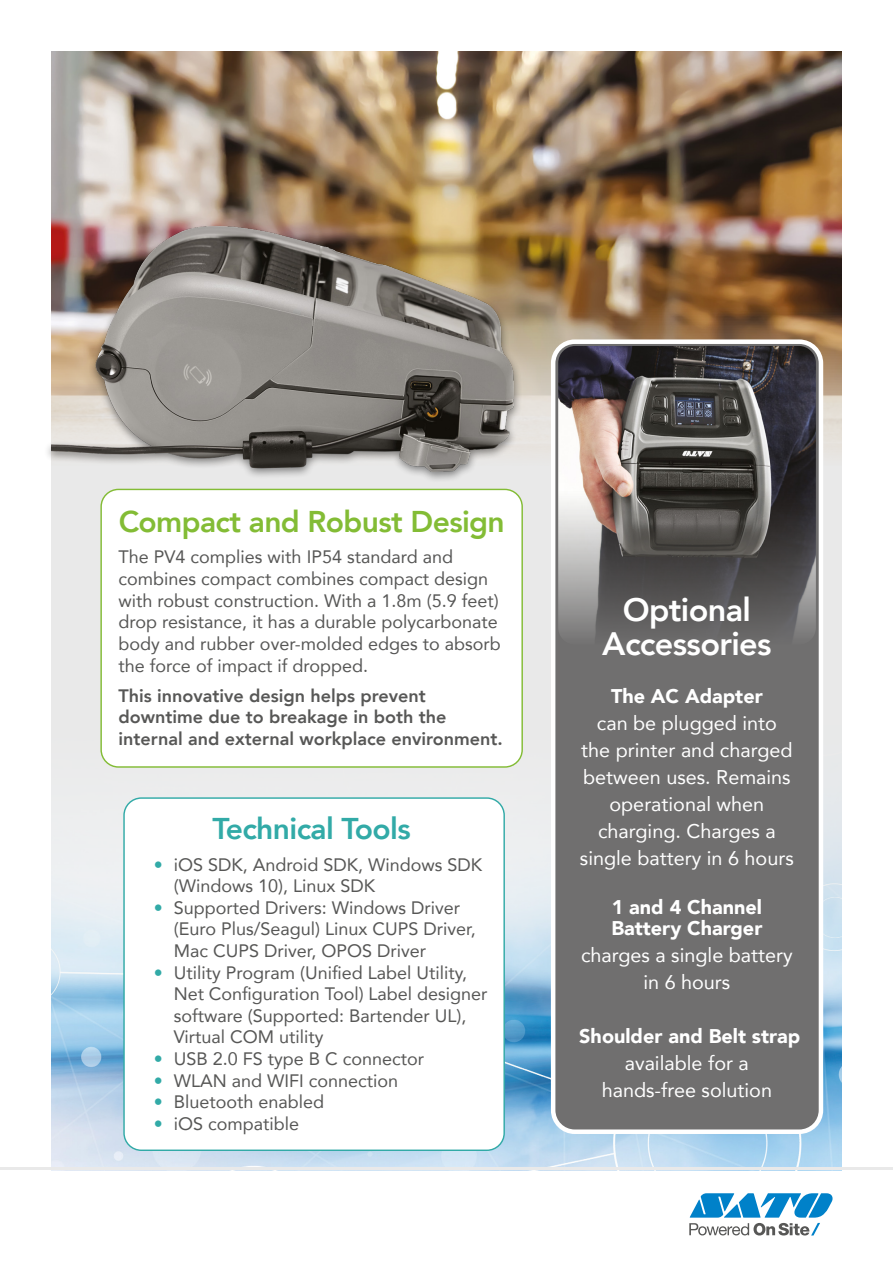
<style>
.page{position:relative;width:893px;height:1263px;background:#fff}
.page>*{position:absolute;margin:0;border:0;box-sizing:border-box;transform-origin:0 0}
.t1{font:800 32.4px/34.2px "Avenir";letter-spacing:-.02em;color:#fff;text-align:center}
.t2{font:800 30px "Avenir";letter-spacing:-.02em;color:#83bc35}
.t3{font:800 30px "Avenir";letter-spacing:-.02em;color:#32aaa7}
.t4{font:19.8px/27px "Avenir";color:#fff;text-align:center}
.t5{font:900 19.8px/21.6px "Avenir";color:#fff}
.t6{font:18px/21.6px "Avenir";color:#575756}
.t7{font:800 18px/21.6px "Avenir";color:#575756}
.s1{color:#32aaa7}
</style>
<div class="page">
<div style="left:51px;top:51px;width:791px;height:1119px;background:#e9e9e9"></div>
<img style="left:51px;top:757px;width:791px;height:410px">
<img style="left:51px;top:51px;width:791px;height:401px">
<hr style="left:0;top:1168px;width:893px;height:2px;background:#e9e9e9">
<svg style="left:689px;top:1223px;width:131px;height:12px"></svg>
<svg style="left:690px;top:1193px;width:143px;height:24px"></svg>
<div style="left:101px;top:489px;width:421px;height:278px;background:#fff;border-radius:17px"></div>
<div style="left:100px;top:489px;width:423px;height:279px;border:1px solid #83bc35;border-radius:17px"></div>
<div style="left:124px;top:798px;width:380px;height:352px;background:#fff;border-radius:17px"></div>
<div style="left:123px;top:797px;width:382px;height:354px;border:1px solid #32aaa7;border-radius:17px"></div>
<div style="left:553px;top:342px;width:268px;height:790px;background:#706f6f;border-radius:22px"></div>
<div style="left:551px;top:339px;width:272px;height:795px;border:4px solid #fff;border-radius:22px"></div>
<img style="left:558px;top:346px;width:258px;height:290px">
<div style="left:44px;top:223px;width:478px;height:260px;background:#000;opacity:.45"></div>
<img style="left:51px;top:227px;width:463px;height:244px">
<h2 class="t2" style="left:119px;top:498px;width:388px">Compact and Robust Design</h2>
<p class="t6" style="left:119px;top:546px;width:384px">The PV4 complies with IP54 standard and combines compact combines compact design with robust construction. With a 1.8m (5.9 feet) drop resistance, it has a durable polycarbonate body and rubber over-molded edges to absorb the force of impact if dropped.</p>
<p class="t7" style="left:119px;top:684px;width:386px">This innovative design helps prevent downtime due to breakage in both the internal and external workplace environment.</p>
<h2 class="t3" style="left:213px;top:805px;width:200px">Technical Tools</h2>
<p class="t6" style="left:174px;top:853px;width:310px;text-indent:-20px"><span class="s1">•</span> iOS SDK, Android SDK, Windows SDK (Windows 10), Linux SDK</p>
<p class="t6" style="left:174px;top:896px;width:304px;text-indent:-20px"><span class="s1">•</span> Supported Drivers: Windows Driver (Euro Plus/Seagul) Linux CUPS Driver,<br>Mac CUPS Driver, OPOS Driver</p>
<p class="t6" style="left:174px;top:961px;width:315px;text-indent:-20px"><span class="s1">•</span> Utility Program (Unified Label Utility, Net Configuration Tool) Label designer software (Supported: Bartender UL), Virtual COM utility</p>
<p class="t6" style="left:154px;top:1047px;width:272px"><span class="s1">•</span> USB 2.0 FS type B C connector</p>
<p class="t6" style="left:154px;top:1069px;width:246px"><span class="s1">•</span> WLAN and WIFI connection</p>
<p class="t6" style="left:154px;top:1091px;width:172px"><span class="s1">•</span> Bluetooth enabled</p>
<p class="t6" style="left:154px;top:1112px;width:147px"><span class="s1">•</span> iOS compatible</p>
<h1 class="t1" style="left:602px;top:593px;width:171px">Optional<br>Accessories</h1>
<p class="t5" style="left:611px;top:685px;width:153px">The AC Adapter</p>
<p class="t4" style="left:580px;top:709px;width:215px">can be plugged into the printer and charged between uses. Remains operational when charging. Charges a single battery in 6 hours</p>
<p class="t5" style="left:611px;top:895px;width:153px">1 and 4 Channel<br>Battery Charger</p>
<p class="t4" style="left:581px;top:941px;width:213px">charges a single battery in 6 hours</p>
<p class="t5" style="left:579px;top:1025px;width:223px">Shoulder and Belt strap</p>
<p class="t4" style="left:602px;top:1049px;width:172px">available for a hands-free solution</p>
</div>
